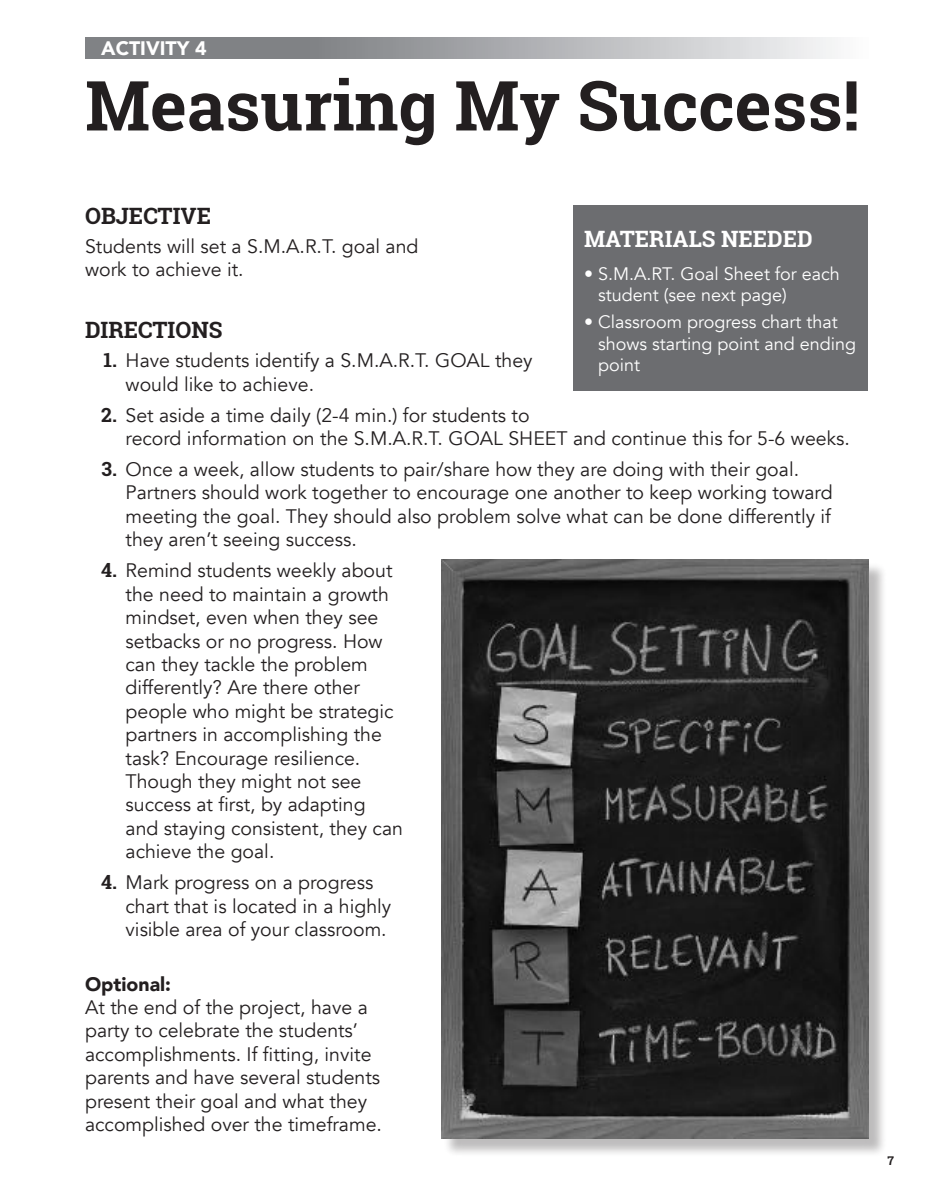
<style>
.page{position:relative;width:925px;height:1200px;background:#fff}
.page>*{position:absolute;margin:0;border:0;box-sizing:border-box;transform-origin:0 0}
.Headline-D_Word{font:700 69px "Roboto Slab";color:#231f20}
.Directions{font:700 22.5px "Roboto Slab";color:#231f20}
.Directions-2{font:700 22.5px "Roboto Slab";color:#fff}
.copy{font:19.5px/23.4px "Avenir";color:#231f20}
.Headline-D_Word-2{font:19.5px/23.4px "Avenir";color:#231f20}
.copy-2{font:900 19.5px "Avenir";color:#231f20}
.Headline-D_Word-3{font:900 19.5px "Avenir";color:#fff}
.t1{font:18px/21.6px "Avenir";color:#fff}
.t2{font:700 12px "Roboto Slab";color:#231f20}
.s1{font-family:"Roboto Slab";font-weight:700}
</style>
<div class="page">
<svg style="left:85px;top:38px;width:750px;height:20px;background:#a7a8ab"></svg>
<div style="left:573px;top:204px;width:295px;height:186px;background:#6c6d70"></div>
<div style="left:443px;top:562px;width:444px;height:595px;background:#231f20;opacity:.3"></div>
<img style="left:441px;top:559px;width:427px;height:579px">
<p class="Headline-D_Word-3" style="left:101px;top:31px;width:107px">ACTIVITY 4</p>
<p class="Headline-D_Word" style="left:85px;top:58px;width:776px">Measuring My Success!</p>
<p class="Directions" style="left:85px;top:200px;width:127px">OBJECTIVE</p>
<p class="Headline-D_Word-2" style="left:85px;top:234px;width:335px">Students will set a S.M.A.R.T. goal and work to achieve it.</p>
<p class="Directions-2" style="left:584px;top:223px;width:230px">MATERIALS NEEDED</p>
<p class="t1" style="left:598px;top:263px;width:243px;text-indent:-14px">• S.M.A.RT. Goal Sheet for each student (see next page)</p>
<p class="t1" style="left:598px;top:311px;width:259px;text-indent:-14px">• Classroom progress chart that shows starting point and ending point</p>
<p class="Directions" style="left:85px;top:315px;width:139px">DIRECTIONS</p>
<p class="copy" style="left:126px;top:349px;width:409px;text-indent:-22px"><span class="s1">1.</span> Have students identify a S.M.A.R.T. GOAL they would like to achieve.</p>
<p class="copy" style="left:126px;top:403px;width:726px;text-indent:-24px"><span class="s1">2.</span> Set aside a time daily (2-4 min.) for students to<br>record information on the S.M.A.R.T. GOAL SHEET and continue this for 5-6 weeks.</p>
<p class="copy" style="left:126px;top:458px;width:708px;text-indent:-24px"><span class="s1">3.</span> Once a week, allow students to pair/share how they are doing with their goal.<br>Partners should work together to encourage one another to keep working toward meeting the goal. They should also problem solve what can be done differently if they aren’t seeing success.</p>
<p class="copy" style="left:126px;top:559px;width:279px;text-indent:-24px"><span class="s1">4.</span> Remind students weekly about the need to maintain a growth mindset, even when they see setbacks or no progress. How can they tackle the problem differently? Are there other people who might be strategic partners in accomplishing the task? Encourage resilience.<br>Though they might not see success at first, by adapting and staying consistent, they can achieve the goal.</p>
<p class="copy" style="left:126px;top:871px;width:267px;text-indent:-24px"><span class="s1">4.</span> Mark progress on a progress chart that is located in a highly visible area of your classroom.</p>
<p class="copy-2" style="left:85px;top:966px;width:87px">Optional:</p>
<p class="copy" style="left:85px;top:995px;width:298px">At the end of the project, have a party to celebrate the students’ accomplishments. If fitting, invite parents and have several students present their goal and what they accomplished over the timeframe.</p>
<p class="t2" style="left:887px;top:1152px;width:8px">7</p>
</div>
